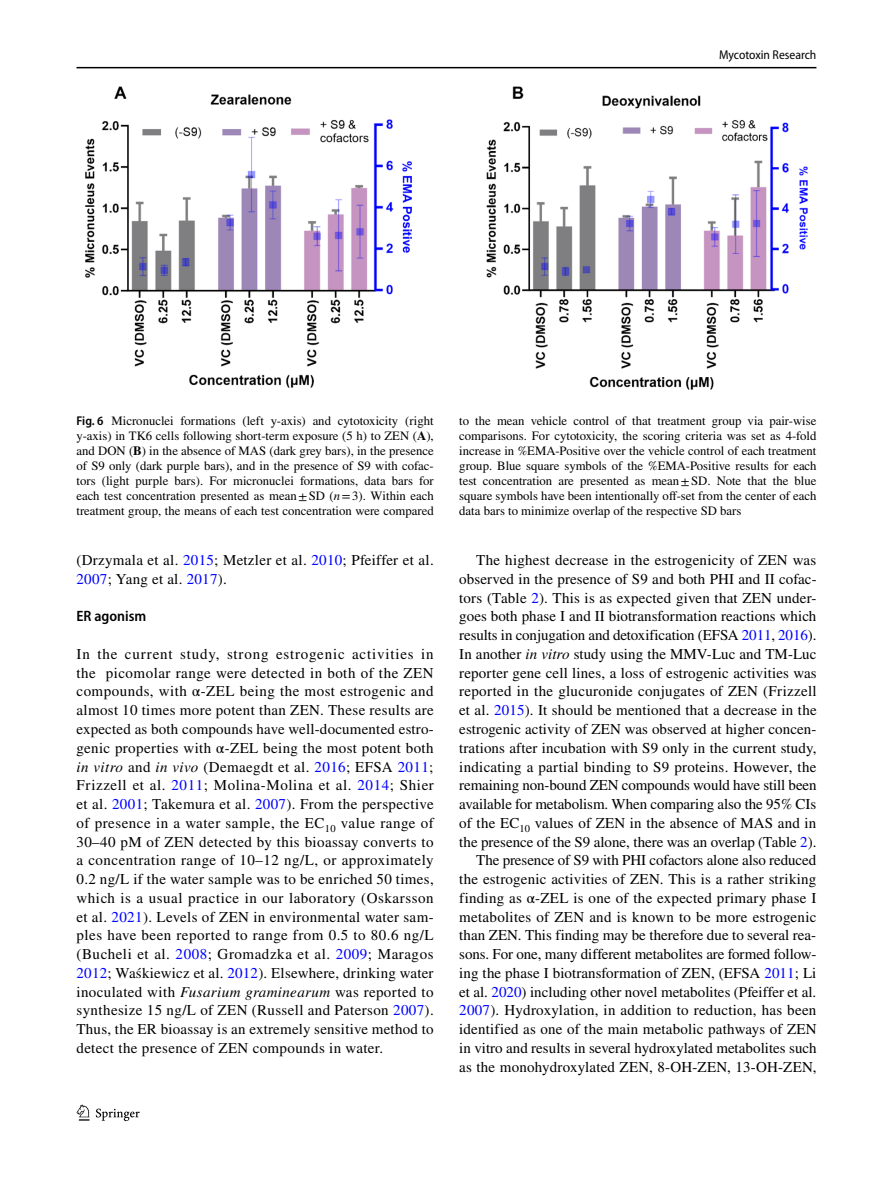
<style>
.page{position:relative;width:893px;height:1187px;background:#fff}
.page>*{position:absolute;margin:0;border:0;box-sizing:border-box;transform-origin:0 0}
.t1{font:15px/18.8px "STIX";letter-spacing:.01em;color:#000}
.t2{font:600 semi-condensed 15px "Myriad Pro";color:#000}
.t3{font:12.75px/15px "STIX";color:#000;text-align:justify}
.t4{font:semi-condensed 12.75px "Myriad Pro";color:#000}
.s1{font-family:"Myriad Pro";font-weight:600;font-stretch:semi-condensed}
.s2{font-weight:700}
.s3{font-style:italic}
.s4{color:#00f}
</style>
<div class="page">
<hr style="left:77px;top:67px;width:739px;height:1px;background:#000">
<svg style="left:77px;top:1104px;width:12px;height:16px"></svg>
<svg style="left:96px;top:1108px;width:44px;height:12px"></svg>
<img style="left:85px;top:87px;width:723px;height:303px">
<p class="t4" style="left:719px;top:48px;width:99px">Mycotoxin Research</p>
<p class="t3" style="left:77px;top:414px;width:359px"><span class="s1">Fig. 6</span> Micronuclei formations (left y-axis) and cytotoxicity (right y-axis) in TK6 cells following short-term exposure (5 h) to ZEN (<span class="s2">A</span>), and DON (<span class="s2">B</span>) in the absence of MAS (dark grey bars), in the presence of S9 only (dark purple bars), and in the presence of S9 with cofac&shy;tors (light purple bars). For micronuclei formations, data bars for each test concentration presented as mean±SD (<span class="s3">n</span>=3). Within each treatment group, the means of each test concentration were compared</p>
<p class="t3" style="left:459px;top:414px;width:359px">to the mean vehicle control of that treatment group via pair-wise comparisons. For cytotoxicity, the scoring criteria was set as 4-fold increase in %EMA-Positive over the vehicle control of each treatment group. Blue square symbols of the %EMA-Positive results for each test concentration are presented as mean±SD. Note that the blue square symbols have been intentionally off-set from the center of each data bars to minimize overlap of the respective SD bars</p>
<p class="t1" style="left:77px;top:551px;width:359px">(Drzymala et al. <span class="s4">2015</span>; Metzler et al. <span class="s4">2010</span>; Pfeiffer et al.<br><span class="s4">2007</span>; Yang et al. <span class="s4">2017</span>).</p>
<p class="t2" style="left:77px;top:608px;width:71px">ER agonism</p>
<p class="t1" style="left:77px;top:645px;width:359px;text-align:justify">In the current study, strong estrogenic activities in the picomolar range were detected in both of the ZEN compounds, with α-ZEL being the most estrogenic and almost 10 times more potent than ZEN. These results are expected as both compounds have well-documented estro&shy;genic properties with α-ZEL being the most potent both <span class="s3">in vitro</span> and <span class="s3">in vivo</span> (Demaegdt et al. <span class="s4">2016</span>; EFSA <span class="s4">2011</span>; Frizzell et al. <span class="s4">2011</span>; Molina-Molina et al. <span class="s4">2014</span>; Shier et al. <span class="s4">2001</span>; Takemura et al. <span class="s4">2007</span>). From the perspective of presence in a water sample, the EC<sub>10</sub> value range of 30–40 pM of ZEN detected by this bioassay converts to a concentration range of 10–12 ng/L, or approximately 0.2 ng/L if the water sample was to be enriched 50 times, which is a usual practice in our laboratory (Oskarsson et al. <span class="s4">2021</span>). Levels of ZEN in environmental water sam&shy;ples have been reported to range from 0.5 to 80.6 ng/L (Bucheli et al. <span class="s4">2008</span>; Gromadzka et al. <span class="s4">2009</span>; Maragos <span class="s4">2012</span>; Waśkiewicz et al. <span class="s4">2012</span>). Elsewhere, drinking water inoculated with <span class="s3">Fusarium graminearum</span> was reported to synthesize 15 ng/L of ZEN (Russell and Paterson <span class="s4">2007</span>).<br>Thus, the ER bioassay is an extremely sensitive method to detect the presence of ZEN compounds in water.</p>
<p class="t1" style="left:459px;top:551px;width:359px;text-align:right">The highest decrease in the estrogenicity of ZEN was observed in the presence of S9 and both PHI and II cofac&shy;tors (Table <span class="s4">2</span>). This is as expected given that ZEN under&shy;goes both phase I and II biotransformation reactions which results in conjugation and detoxification (EFSA <span class="s4">2011</span>, <span class="s4">2016</span>).<br>In another <span class="s3">in vitro</span> study using the MMV-Luc and TM-Luc reporter gene cell lines, a loss of estrogenic activities was reported in the glucuronide conjugates of ZEN (Frizzell et al. <span class="s4">2015</span>). It should be mentioned that a decrease in the estrogenic activity of ZEN was observed at higher concen&shy;trations after incubation with S9 only in the current study, indicating a partial binding to S9 proteins. However, the remaining non-bound ZEN compounds would have still been available for metabolism. When comparing also the 95% CIs of the EC<sub>10</sub> values of ZEN in the absence of MAS and in the presence of the S9 alone, there was an overlap (Table <span class="s4">2</span>).<br>The presence of S9 with PHI cofactors alone also reduced the estrogenic activities of ZEN. This is a rather striking finding as α-ZEL is one of the expected primary phase I metabolites of ZEN and is known to be more estrogenic than ZEN. This finding may be therefore due to several rea&shy;sons. For one, many different metabolites are formed follow&shy;ing the phase I biotransformation of ZEN, (EFSA <span class="s4">2011</span>; Li et al. <span class="s4">2020</span>) including other novel metabolites (Pfeiffer et al.<br><span class="s4">2007</span>). Hydroxylation, in addition to reduction, has been identified as one of the main metabolic pathways of ZEN in vitro and results in several hydroxylated metabolites such as the monohydroxylated ZEN, 8-OH-ZEN, 13-OH-ZEN,</p>
</div>
